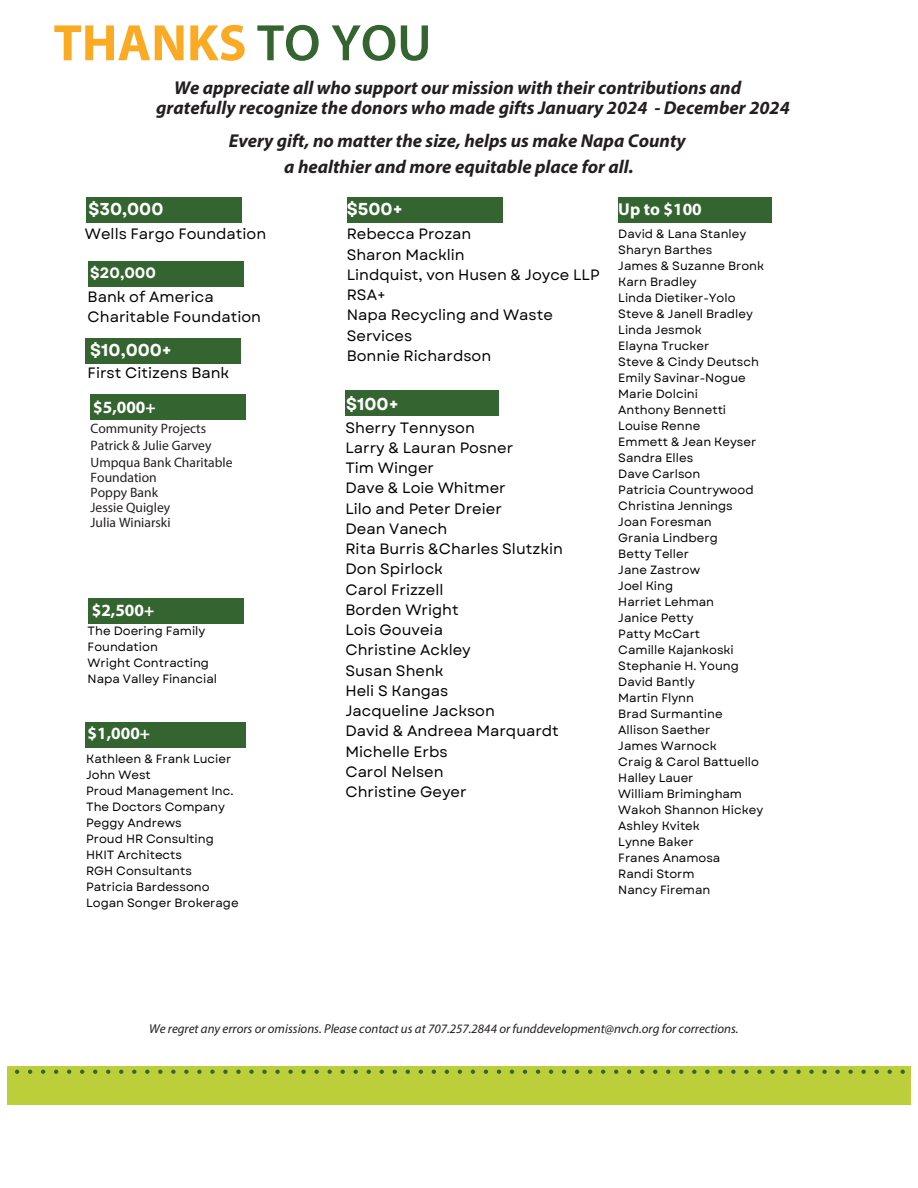
<style>
.page{position:relative;width:918px;height:1188px;background:#fff}
.page>*{position:absolute;margin:0;border:0;box-sizing:border-box;transform-origin:0 0}
.t1{font:700 51.6px "Myriad Pro";color:#fbaa23}
.t2{font:italic 700 18.6px/25.8px "Myriad Pro";color:#231f20;text-align:center}
.t3{font:700 17.25px "Myriad Pro";color:#fff}
.t4{font:700 17.25px "Garet";color:#fff}
.t5{font:15px/20.2px "Garet";color:#000}
.t6{font:700 15px "Garet";color:#fff}
.t7{font:13.65px/15px "Myriad Pro";color:#231f20}
.t8{font:italic 12.9px "Myriad Pro";color:#231f20}
.t9{font:12px/16px "Garet";color:#000}
.s1{font-weight:600;color:#346430}
</style>
<div class="page">
<div style="left:85px;top:722px;width:160px;height:26px;background:#346430"></div>
<div style="left:85px;top:338px;width:156px;height:25px;background:#346430"></div>
<div style="left:86px;top:198px;width:156px;height:25px;background:#346430"></div>
<div style="left:88px;top:262px;width:156px;height:25px;background:#346430"></div>
<div style="left:88px;top:598px;width:156px;height:25px;background:#346430"></div>
<div style="left:90px;top:395px;width:156px;height:25px;background:#346430"></div>
<div style="left:345px;top:391px;width:154px;height:25px;background:#346430"></div>
<div style="left:347px;top:198px;width:156px;height:25px;background:#346430"></div>
<div style="left:7px;top:1067px;width:904px;height:37px;background:#bccf3b"></div>
<svg style="left:15px;top:1070px;width:395px;height:4px"></svg>
<div style="left:618px;top:198px;width:154px;height:25px;background:#346430"></div>
<h1 class="t1" style="left:54px;top:22px;width:379px">THANKS <span class="s1">TO YOU</span></h1>
<h2 class="t2" style="left:174px;top:76px;width:569px">We appreciate all who support our mission with their contributions and</h2>
<h2 class="t2" style="left:156px;top:96px;width:635px">gratefully recognize the donors who made gifts January 2024 - December 2024</h2>
<h2 class="t2" style="left:229px;top:129px;width:459px">Every gift, no matter the size, helps us make Napa County a healthier and more equitable place for all.</h2>
<h4 class="t4" style="left:88px;top:197px;width:76px">$30,000</h4>
<p class="t5" style="left:85px;top:224px;width:183px">Wells Fargo Foundation</p>
<h4 class="t6" style="left:90px;top:262px;width:67px">$20,000</h4>
<h2 class="t5" style="left:88px;top:287px;width:175px">Bank of America<br>Charitable Foundation</h2>
<h2 class="t4" style="left:90px;top:337px;width:83px">$10,000+</h2>
<p class="t5" style="left:88px;top:363px;width:143px">First Citizens Bank</p>
<h3 class="t3" style="left:93px;top:400px;width:64px">$5,000+</h3>
<h4 class="t7" style="left:91px;top:422px;width:117px">Community Projects</h4>
<p class="t7" style="left:91px;top:439px;width:122px">Patrick &amp; Julie Garvey</p>
<h2 class="t7" style="left:91px;top:456px;width:144px">Umpqua Bank Charitable<br>Foundation<br>Poppy Bank<br>Jessie Quigley<br>Julia Winiarski</h2>
<h4 class="t3" style="left:92px;top:604px;width:64px">$2,500+</h4>
<p class="t9" style="left:88px;top:623px;width:119px">The Doering Family<br>Foundation</p>
<p class="t9" style="left:88px;top:655px;width:123px">Wright Contracting</p>
<p class="t9" style="left:88px;top:671px;width:131px">Napa Valley Financial</p>
<p class="t3" style="left:88px;top:726px;width:64px">$1,000+</p>
<p class="t9" style="left:86px;top:751px;width:147px">Kathleen &amp; Frank Lucier</p>
<p class="t9" style="left:86px;top:767px;width:66px">John West</p>
<p class="t9" style="left:86px;top:783px;width:149px">Proud Management Inc.</p>
<p class="t9" style="left:86px;top:799px;width:140px">The Doctors Company</p>
<p class="t9" style="left:86px;top:815px;width:97px">Peggy Andrews</p>
<p class="t9" style="left:86px;top:831px;width:129px">Proud HR Consulting</p>
<h2 class="t9" style="left:86px;top:847px;width:97px">HKIT Architects</h2>
<h4 class="t9" style="left:86px;top:863px;width:107px">RGH Consultants</h4>
<h2 class="t9" style="left:86px;top:879px;width:125px">Patricia Bardessono</h2>
<h4 class="t9" style="left:86px;top:895px;width:154px">Logan Songer Brokerage</h4>
<h4 class="t4" style="left:347px;top:196px;width:57px">$500+</h4>
<h2 class="t5" style="left:347px;top:224px;width:254px">Rebecca Prozan<br>Sharon Macklin<br>Lindquist, von Husen &amp; Joyce LLP<br>RSA+<br>Napa Recycling and Waste<br>Services<br>Bonnie Richardson</h2>
<h2 class="t4" style="left:346px;top:391px;width:54px">$100+</h2>
<p class="t5" style="left:345px;top:417px;width:219px">Sherry Tennyson<br>Larry &amp; Lauran Posner<br>Tim Winger<br>Dave &amp; Loie Whitmer<br>Lilo and Peter Dreier<br>Dean Vanech<br>Rita Burris &amp;Charles Slutzkin<br>Don Spirlock<br>Carol Frizzell<br>Borden Wright<br>Lois Gouveia<br>Christine Ackley<br>Susan Shenk<br>Heli S Kangas<br>Jacqueline Jackson<br>David &amp; Andreea Marquardt<br>Michelle Erbs<br>Carol Nelsen<br>Christine Geyer</p>
<h4 class="t3" style="left:618px;top:203px;width:85px">Up to $100</h4>
<p class="t9" style="left:618px;top:226px;width:129px">David &amp; Lana Stanley</p>
<p class="t9" style="left:618px;top:242px;width:96px">Sharyn Barthes</p>
<p class="t9" style="left:618px;top:258px;width:147px">James &amp; Suzanne Bronk</p>
<p class="t9" style="left:618px;top:274px;width:80px">Karn Bradley</p>
<p class="t9" style="left:618px;top:290px;width:119px">Linda Dietiker-Yolo</p>
<p class="t9" style="left:618px;top:306px;width:136px">Steve &amp; Janell Bradley</p>
<p class="t9" style="left:618px;top:322px;width:85px">Linda Jesmok</p>
<p class="t9" style="left:618px;top:338px;width:93px">Elayna Trucker</p>
<p class="t9" style="left:618px;top:354px;width:142px">Steve &amp; Cindy Deutsch</p>
<p class="t9" style="left:618px;top:370px;width:129px">Emily Savinar-Nogue</p>
<p class="t9" style="left:618px;top:386px;width:81px">Marie Dolcini</p>
<p class="t9" style="left:618px;top:402px;width:109px">Anthony Bennetti</p>
<p class="t9" style="left:618px;top:418px;width:84px">Louise Renne</p>
<p class="t9" style="left:618px;top:434px;width:140px">Emmett &amp; Jean Keyser</p>
<p class="t9" style="left:618px;top:450px;width:76px">Sandra Elles</p>
<p class="t9" style="left:618px;top:466px;width:83px">Dave Carlson</p>
<p class="t9" style="left:618px;top:482px;width:137px">Patricia Countrywood</p>
<p class="t9" style="left:618px;top:498px;width:116px">Christina Jennings</p>
<p class="t9" style="left:618px;top:514px;width:95px">Joan Foresman</p>
<p class="t9" style="left:618px;top:530px;width:101px">Grania Lindberg</p>
<p class="t9" style="left:618px;top:546px;width:72px">Betty Teller</p>
<p class="t9" style="left:618px;top:562px;width:83px">Jane Zastrow</p>
<p class="t9" style="left:618px;top:578px;width:56px">Joel King</p>
<p class="t9" style="left:618px;top:594px;width:97px">Harriet Lehman</p>
<p class="t9" style="left:618px;top:610px;width:77px">Janice Petty</p>
<p class="t9" style="left:618px;top:626px;width:83px">Patty McCart</p>
<p class="t9" style="left:618px;top:642px;width:117px">Camille Kajankoski</p>
<p class="t9" style="left:618px;top:658px;width:122px">Stephanie H. Young</p>
<p class="t9" style="left:618px;top:674px;width:78px">David Bantly</p>
<p class="t9" style="left:618px;top:690px;width:77px">Martin Flynn</p>
<p class="t9" style="left:618px;top:706px;width:106px">Brad Surmantine</p>
<p class="t9" style="left:618px;top:722px;width:94px">Allison Saether</p>
<p class="t9" style="left:618px;top:738px;width:100px">James Warnock</p>
<p class="t9" style="left:618px;top:754px;width:142px">Craig &amp; Carol Battuello</p>
<p class="t9" style="left:618px;top:770px;width:77px">Halley Lauer</p>
<p class="t9" style="left:618px;top:786px;width:125px">William Brimingham</p>
<p class="t9" style="left:618px;top:802px;width:146px">Wakoh Shannon Hickey</p>
<p class="t9" style="left:618px;top:818px;width:83px">Ashley Kvitek</p>
<p class="t9" style="left:618px;top:834px;width:77px">Lynne Baker</p>
<p class="t9" style="left:618px;top:850px;width:104px">Franes Anamosa</p>
<p class="t9" style="left:618px;top:866px;width:78px">Randi Storm</p>
<p class="t9" style="left:618px;top:882px;width:94px">Nancy Fireman</p>
<h2 class="t8" style="left:149px;top:1024px;width:591px">We regret any errors or omissions. Please contact us at 707.257.2844 or funddevelopment@nvch.org for corrections.</h2>
</div>
